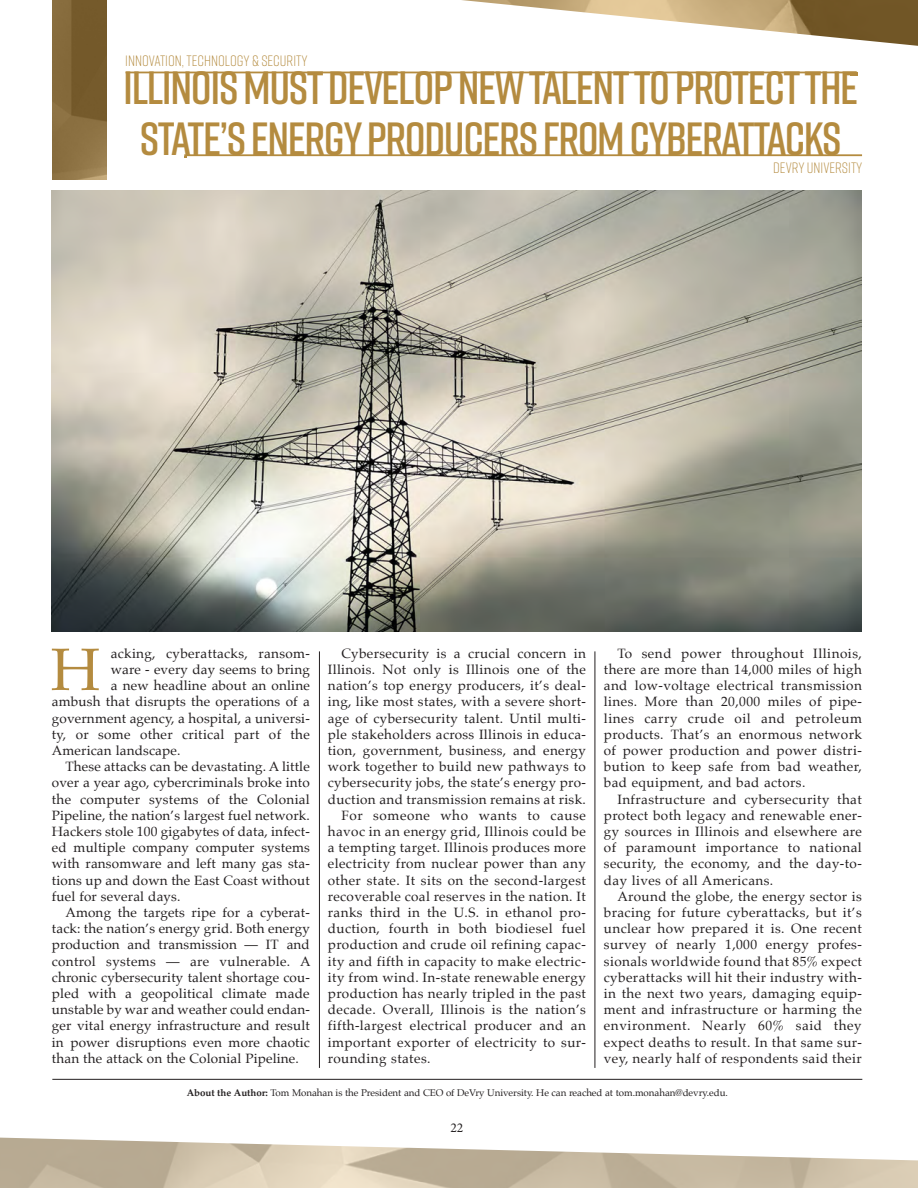
<style>
.page{position:relative;width:918px;height:1188px;background:#fff}
.page>*{position:absolute;margin:0;border:0;box-sizing:border-box;transform-origin:0 0}
.Drop_cap_1st_para{font:59.85px "Palatino";color:#b48b3f}
.t1{font:600 46.5px/51px "Rift";letter-spacing:-.03em;color:#b48b3f;text-align:center}
.t2{font:300 15px "Rift";color:#b48b3f}
.Drop_cap_1st_para-2{font:13.5px/16.2px "Palatino";letter-spacing:.025em;color:#231f20;text-align:justify}
.t3{font:13.5px "Minion Pro";color:#231f20}
.t4{font:9.75px "Palatino";letter-spacing:-.005em;color:#231f20}
.s1{font-weight:700}
</style>
<div class="page">
<img style="left:462px;top:0;width:456px;height:46px">
<hr style="left:126px;top:72px;width:731px;height:1px;background:#b48b3f">
<hr style="left:184px;top:154px;width:678px;height:2px;background:#b48b3f">
<hr style="left:52px;top:1079px;width:810px;height:1px;background:#231f20">
<svg style="left:850px;top:73px;width:7px;height:2px"></svg>
<hr style="left:319px;top:651px;width:1px;height:417px;background:#231f20">
<hr style="left:595px;top:651px;width:1px;height:417px;background:#231f20">
<img style="left:52px;top:0;width:54px;height:180px">
<img style="left:52px;top:190px;width:810px;height:442px">
<p class="t2" style="left:125px;top:50px;width:184px">INNOVATION, TECHNOLOGY &amp; SECURITY</p>
<p class="t1" style="left:123px;top:61px;width:737px">ILLINOIS MUST DEVELOP NEW TALENT TO PROTECT THE<br>STATE’S ENERGY PRODUCERS FROM CYBERATTACKS</p>
<p class="t2" style="left:773px;top:157px;width:91px">DEVRY UNIVERSITY</p>
<p class="Drop_cap_1st_para" style="left:50px;top:620px;width:51px">H</p>
<p class="Drop_cap_1st_para-2" style="left:111px;top:645px;width:201px">acking, cyberattacks, ransom-</p>
<p class="Drop_cap_1st_para-2" style="left:111px;top:661px;width:201px">ware - every day seems to bring</p>
<p class="Drop_cap_1st_para-2" style="left:111px;top:677px;width:201px">a new headline about an online</p>
<p class="Drop_cap_1st_para-2" style="left:52px;top:694px;width:260px">ambush that disrupts the operations of a</p>
<p class="Drop_cap_1st_para-2" style="left:52px;top:710px;width:260px">government agency, a hospital, a universi-</p>
<p class="Drop_cap_1st_para-2" style="left:52px;top:726px;width:260px">ty, or some other critical part of the</p>
<p class="Drop_cap_1st_para-2" style="left:52px;top:742px;width:130px">American landscape.</p>
<p class="Drop_cap_1st_para-2" style="left:52px;top:758px;width:260px;text-indent:14px">These attacks can be devastating. A little over a year ago, cybercriminals broke into the computer systems of the Colonial Pipeline, the nation’s largest fuel network.<br>Hackers stole 100 gigabytes of data, infect&shy;ed multiple company computer systems with ransomware and left many gas sta&shy;tions up and down the East Coast without fuel for several days.</p>
<p class="Drop_cap_1st_para-2" style="left:52px;top:904px;width:260px;text-indent:14px">Among the targets ripe for a cyberat&shy;tack: the nation’s energy grid. Both energy production and transmission — IT and control systems — are vulnerable. A chronic cybersecurity talent shortage cou&shy;pled with a geopolitical climate made unstable by war and weather could endan&shy;ger vital energy infrastructure and result in power disruptions even more chaotic than the attack on the Colonial Pipeline.</p>
<p class="Drop_cap_1st_para-2" style="left:328px;top:645px;width:260px;text-indent:14px">Cybersecurity is a crucial concern in Illinois. Not only is Illinois one of the nation’s top energy producers, it’s deal&shy;ing, like most states, with a severe short&shy;age of cybersecurity talent. Until multi&shy;ple stakeholders across Illinois in educa&shy;tion, government, business, and energy work together to build new pathways to cybersecurity jobs, the state’s energy pro&shy;duction and transmission remains at risk.</p>
<p class="Drop_cap_1st_para-2" style="left:328px;top:807px;width:260px;text-indent:14px">For someone who wants to cause havoc in an energy grid, Illinois could be a tempting target. Illinois produces more electricity from nuclear power than any other state. It sits on the second-largest recoverable coal reserves in the nation. It ranks third in the U.S. in ethanol pro&shy;duction, fourth in both biodiesel fuel production and crude oil refining capac&shy;ity and fifth in capacity to make electric&shy;ity from wind. In-state renewable energy production has nearly tripled in the past decade. Overall, Illinois is the nation’s fifth-largest electrical producer and an important exporter of electricity to sur&shy;rounding states.</p>
<p class="Drop_cap_1st_para-2" style="left:604px;top:645px;width:260px;text-indent:14px">To send power throughout Illinois, there are more than 14,000 miles of high and low-voltage electrical transmission lines. More than 20,000 miles of pipe&shy;lines carry crude oil and petroleum products. That’s an enormous network of power production and power distri&shy;bution to keep safe from bad weather, bad equipment, and bad actors.</p>
<p class="Drop_cap_1st_para-2" style="left:604px;top:791px;width:260px;text-indent:14px">Infrastructure and cybersecurity that protect both legacy and renewable ener&shy;gy sources in Illinois and elsewhere are of paramount importance to national security, the economy, and the day-to&shy;day lives of all Americans.</p>
<p class="Drop_cap_1st_para-2" style="left:604px;top:888px;width:260px;text-indent:14px">Around the globe, the energy sector is bracing for future cyberattacks, but it’s unclear how prepared it is. One recent survey of nearly 1,000 energy profes&shy;sionals worldwide found that 85% expect cyberattacks will hit their industry with&shy;in the next two years, damaging equip&shy;ment and infrastructure or harming the environment. Nearly 60% said they expect deaths to result. In that same sur&shy;vey, nearly half of respondents said their</p>
<p class="t4" style="left:187px;top:1084px;width:543px"><span class="s1">About the Author:</span> Tom Monahan is the President and CEO of DeVry University. He can reached at tom.monahan@devry.edu.</p>
<p class="t3" style="left:450px;top:1119px;width:14px">22</p>
</div>
